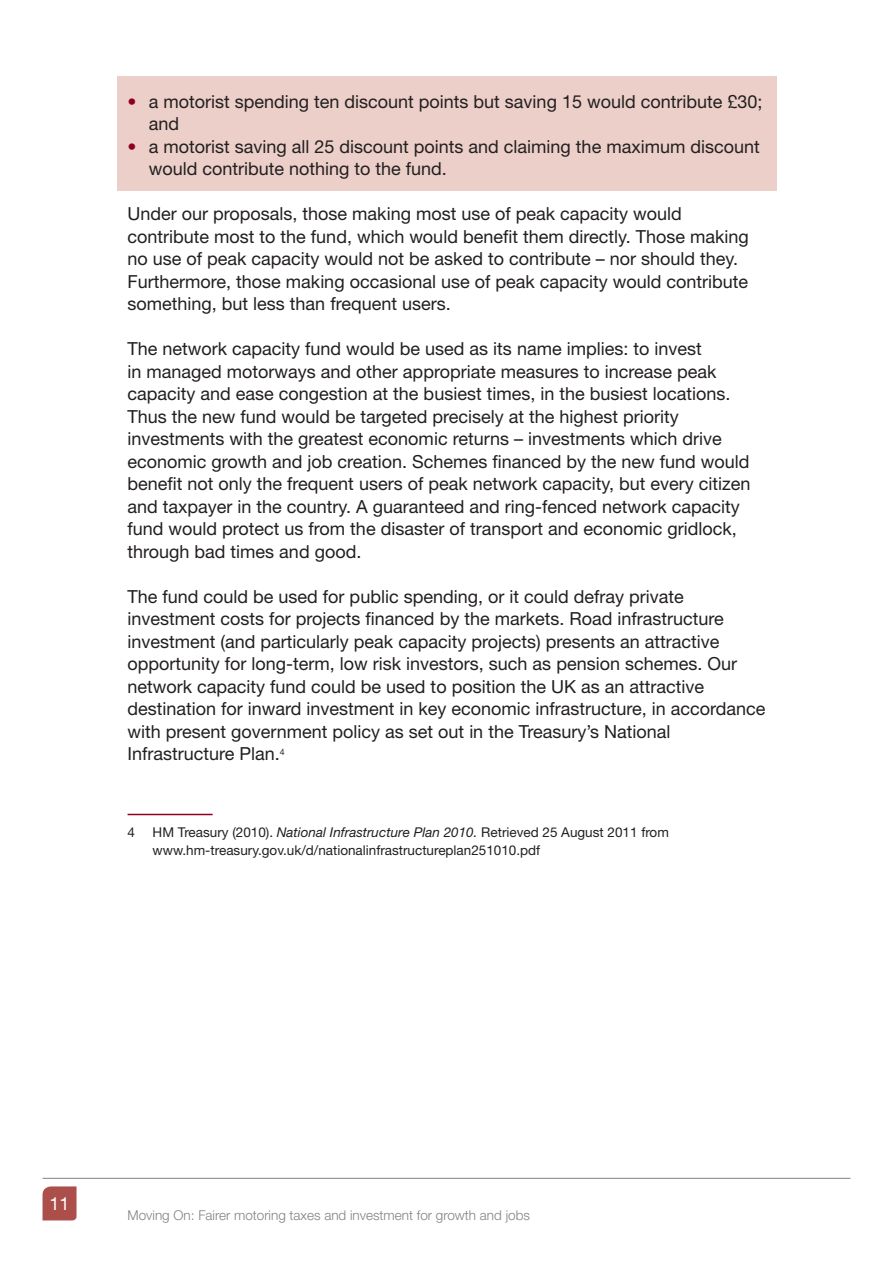
<style>
.page{position:relative;width:893px;height:1263px;background:#fff}
.page>*{position:absolute;margin:0;border:0;box-sizing:border-box;transform-origin:0 0}
.t1{font:18px/22.5px "Helvetica Neue";color:#231f20}
.t2{font:18px "Helvetica Neue";color:#fff}
.t3{font:13.5px/18px "Helvetica Neue";color:#231f20}
.t4{font:300 13.5px "Helvetica Neue";color:#808285}
.s1{font-weight:500;color:#8e001e}
.s2{font-style:italic}
</style>
<div class="page">
<hr style="left:43px;top:1178px;width:807px;height:1px;background:#808285">
<svg style="left:43px;top:1186px;width:34px;height:34px"></svg>
<div style="left:117px;top:77px;width:659px;height:114px;background:#ebcfc8"></div>
<hr style="left:128px;top:814px;width:85px;height:1px;background:#8e001e">
<p class="t1" style="left:149px;top:90px;width:615px;text-indent:-21px"><span class="s1">•</span> a motorist spending ten discount points but saving 15 would contribute £30; and</p>
<p class="t1" style="left:149px;top:135px;width:612px;text-indent:-21px"><span class="s1">•</span> a motorist saving all 25 discount points and claiming the maximum discount would contribute nothing to the fund.</p>
<p class="t1" style="left:128px;top:202px;width:623px">Under our proposals, those making most use of peak capacity would contribute most to the fund, which would benefit them directly. Those making no use of peak capacity would not be asked to contribute – nor should they.<br>Furthermore, those making occasional use of peak capacity would contribute something, but less than frequent users.</p>
<p class="t1" style="left:128px;top:337px;width:624px">The network capacity fund would be used as its name implies: to invest<br>in managed motorways and other appropriate measures to increase peak capacity and ease congestion at the busiest times, in the busiest locations.<br>Thus the new fund would be targeted precisely at the highest priority investments with the greatest economic returns – investments which drive economic growth and job creation. Schemes financed by the new fund would benefit not only the frequent users of peak network capacity, but every citizen and taxpayer in the country. A guaranteed and ring-fenced network capacity fund would protect us from the disaster of transport and economic gridlock, through bad times and good.</p>
<p class="t1" style="left:128px;top:585px;width:639px">The fund could be used for public spending, or it could defray private investment costs for projects financed by the markets. Road infrastructure investment (and particularly peak capacity projects) presents an attractive opportunity for long-term, low risk investors, such as pension schemes. Our network capacity fund could be used to position the UK as an attractive destination for inward investment in key economic infrastructure, in accordance with present government policy as set out in the Treasury’s National Infrastructure Plan.<sup>4</sup></p>
<p class="t3" style="left:128px;top:823px;width:9px">4</p>
<p class="t3" style="left:153px;top:823px;width:518px">HM Treasury (2010). <span class="s2">National Infrastructure Plan 2010.</span> Retrieved 25 August 2011 from www.hm-treasury.gov.uk/d/nationalinfrastructureplan251010.pdf</p>
<p class="t2" style="left:50px;top:1193px;width:22px">11</p>
<p class="t4" style="left:128px;top:1207px;width:404px">Moving On: Fairer motoring taxes and investment for growth and jobs</p>
</div>
